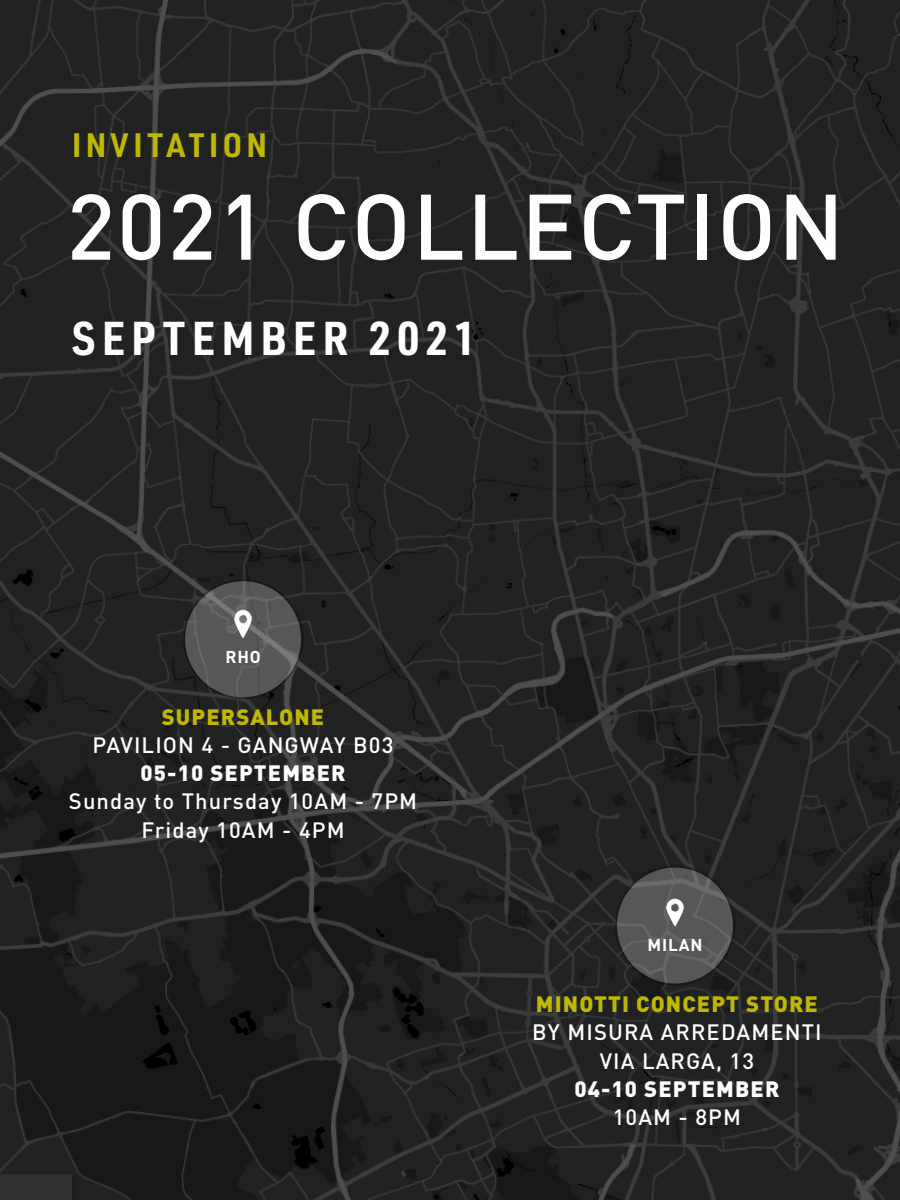
<style>
.page{position:relative;width:900px;height:1200px;background:#fff}
.page>*{position:absolute;margin:0;border:0;box-sizing:border-box;transform-origin:0 0}
.t1{font:500 91.4px "DIN";letter-spacing:.02em;color:#fff}
.t2{font:700 46.5px "URWDIN Semi Cond";letter-spacing:.13em;color:#fff}
.t3{font:700 33.2px "URWDIN Semi Cond";letter-spacing:.13em;color:#bfb800}
.t4{font:500 22px/28.2px "DIN";letter-spacing:.05em;color:#fff;text-align:center}
.t5{font:900 22px "DIN";letter-spacing:.05em;color:#bfb800}
.t6{font:900 22px "DIN";letter-spacing:.05em;color:#fff}
.t7{font:700 17px "DIN";letter-spacing:.05em;color:#fff}
</style>
<div class="page">
<img style="left:0;top:0;width:900px;height:1200px">
<svg style="left:184px;top:580px;width:118px;height:118px;background:#585858"></svg>
<div style="left:183px;top:579px;width:120px;height:120px;border:2px solid #000;border-radius:50%"></div>
<img style="left:226px;top:608px;width:34px;height:34px">
<svg style="left:616px;top:867px;width:118px;height:118px;background:#575757"></svg>
<div style="left:615px;top:866px;width:120px;height:120px;border:2px solid #000;border-radius:50%"></div>
<img style="left:658px;top:896px;width:34px;height:34px">
<h3 class="t3" style="left:72px;top:122px;width:197px">INVITATION</h3>
<h1 class="t1" style="left:66px;top:168px;width:779px">2021 COLLECTION</h1>
<h2 class="t2" style="left:72px;top:307px;width:406px">SEPTEMBER 2021</h2>
<p class="t7" style="left:225px;top:646px;width:37px">RHO</p>
<p class="t5" style="left:162px;top:702px;width:164px">SUPERSALONE</p>
<p class="t4" style="left:93px;top:730px;width:302px">PAVILION 4 - GANGWAY B03</p>
<p class="t6" style="left:141px;top:758px;width:206px">05-10 SEPTEMBER</p>
<p class="t4" style="left:69px;top:787px;width:350px">Sunday to Thursday 10AM - 7PM<br>Friday 10AM - 4PM</p>
<p class="t7" style="left:647px;top:934px;width:57px">MILAN</p>
<p class="t5" style="left:536px;top:990px;width:283px">MINOTTI CONCEPT STORE</p>
<p class="t4" style="left:532px;top:1018px;width:291px">BY MISURA ARREDAMENTI<br>VIA LARGA, 13</p>
<p class="t6" style="left:574px;top:1074px;width:206px">04-10 SEPTEMBER</p>
<p class="t4" style="left:613px;top:1102px;width:130px">10AM - 8PM</p>
</div>
